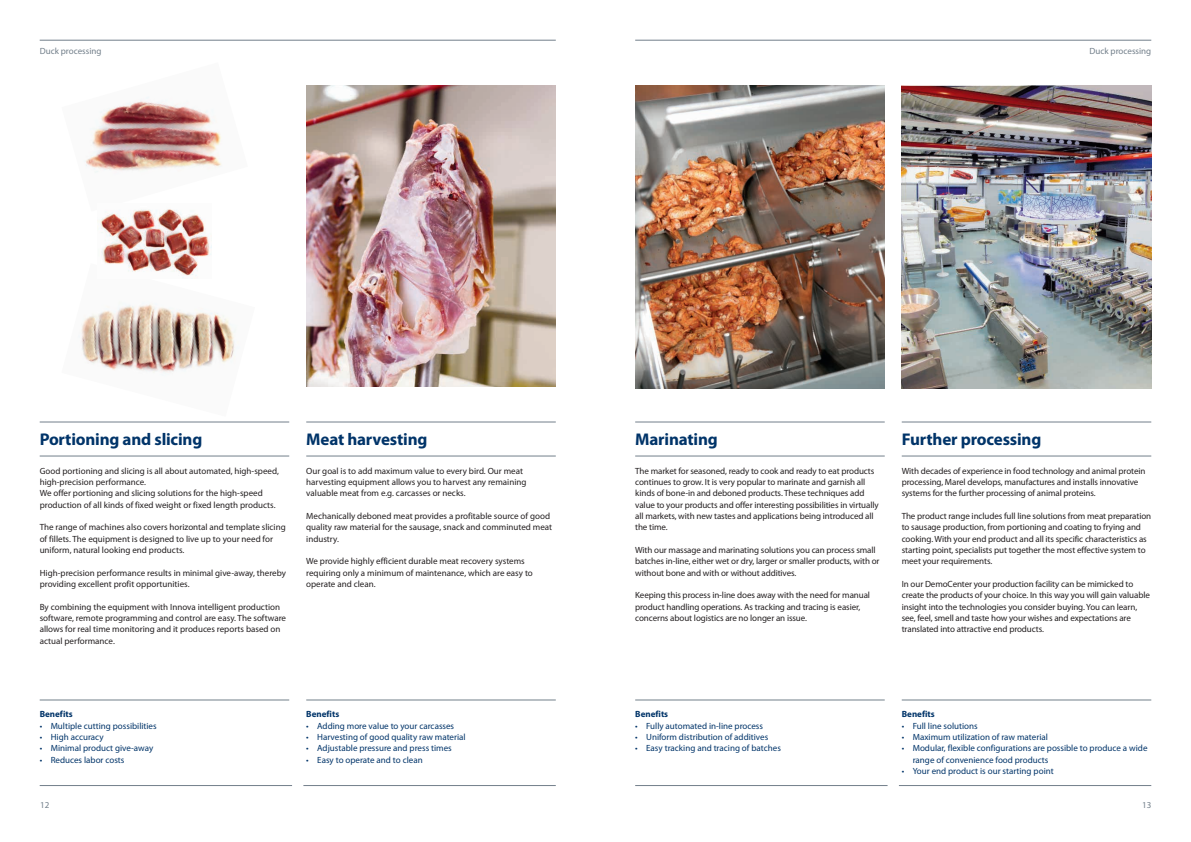
<style>
.page{position:relative;width:1191px;height:842px;background:#fff}
.page>*{position:absolute;margin:0;border:0;box-sizing:border-box;transform-origin:0 0}
.t1{font:700 17px "Myriad Pro";letter-spacing:-.01em;color:#013469}
.t2{font:9px/11.3px "Myriad Pro";letter-spacing:-.01em;color:#231f20}
.t3{font:9px/11.3px "Myriad Pro";color:#013469}
.t4{font:9px "Myriad Pro";color:#727f8a}
.t5{font:700 9px "Myriad Pro";color:#013469}
</style>
<div class="page">
<hr style="left:635px;top:40px;width:516px;height:1px;background:#727f8a">
<img style="left:635px;top:85px;width:249px;height:303px">
<img style="left:901px;top:86px;width:250px;height:302px">
<img style="left:306px;top:85px;width:249px;height:301px">
<hr style="left:306px;top:700px;width:250px;height:1px;background:#727f8a">
<hr style="left:303px;top:785px;width:253px;height:1px;background:#727f8a">
<hr style="left:306px;top:456px;width:250px;height:1px;background:#727f8a">
<hr style="left:306px;top:422px;width:250px;height:1px;background:#727f8a">
<hr style="left:40px;top:700px;width:249px;height:1px;background:#727f8a">
<hr style="left:40px;top:785px;width:252px;height:1px;background:#727f8a">
<hr style="left:40px;top:456px;width:249px;height:1px;background:#727f8a">
<hr style="left:40px;top:422px;width:249px;height:1px;background:#727f8a">
<hr style="left:901px;top:700px;width:250px;height:1px;background:#727f8a">
<hr style="left:899px;top:785px;width:252px;height:1px;background:#727f8a">
<hr style="left:901px;top:456px;width:250px;height:1px;background:#727f8a">
<hr style="left:901px;top:422px;width:250px;height:1px;background:#727f8a">
<hr style="left:635px;top:700px;width:249px;height:1px;background:#727f8a">
<hr style="left:635px;top:785px;width:252px;height:1px;background:#727f8a">
<hr style="left:635px;top:456px;width:249px;height:1px;background:#727f8a">
<hr style="left:635px;top:422px;width:249px;height:1px;background:#727f8a">
<hr style="left:40px;top:40px;width:516px;height:1px;background:#727f8a">
<img style="left:84px;top:97px;width:138px;height:76px">
<img style="left:79px;top:304px;width:156px;height:71px">
<img style="left:99px;top:209px;width:112px;height:70px">
<p class="t4" style="left:40px;top:45px;width:63px">Duck processing</p>
<p class="t4" style="left:1089px;top:45px;width:63px">Duck processing</p>
<h1 class="t1" style="left:40px;top:428px;width:164px">Portioning and slicing</h1>
<p class="t2" style="left:40px;top:465px;width:241px">Good portioning and slicing is all about automated, high-speed, high-precision performance.<br>We offer portioning and slicing solutions for the high-speed production of all kinds of fixed weight or fixed length products.</p>
<p class="t2" style="left:40px;top:521px;width:247px">The range of machines also covers horizontal and template slicing of fillets. The equipment is designed to live up to your need for uniform, natural looking end products.</p>
<p class="t2" style="left:40px;top:567px;width:248px">High-precision performance results in minimal give-away, thereby providing excellent profit opportunities.</p>
<p class="t2" style="left:40px;top:601px;width:248px">By combining the equipment with Innova intelligent production software, remote programming and control are easy. The software allows for real time monitoring and it produces reports based on actual performance.</p>
<h1 class="t1" style="left:306px;top:428px;width:123px">Meat harvesting</h1>
<p class="t2" style="left:306px;top:465px;width:222px">Our goal is to add maximum value to every bird. Our meat harvesting equipment allows you to harvest any remaining valuable meat from e.g. carcasses or necks.</p>
<p class="t2" style="left:306px;top:510px;width:247px">Mechanically deboned meat provides a profitable source of good quality raw material for the sausage, snack and comminuted meat industry.</p>
<p class="t2" style="left:306px;top:555px;width:228px">We provide highly efficient durable meat recovery systems requiring only a minimum of maintenance, which are easy to operate and clean.</p>
<p class="t5" style="left:40px;top:708px;width:35px">Benefits</p>
<p class="t3" style="left:40px;top:720px;width:118px">• Multiple cutting possibilities</p>
<p class="t3" style="left:40px;top:731px;width:65px">• High accuracy</p>
<p class="t3" style="left:40px;top:742px;width:115px">• Minimal product give-away</p>
<p class="t3" style="left:40px;top:754px;width:86px">• Reduces labor costs</p>
<p class="t5" style="left:306px;top:708px;width:35px">Benefits</p>
<p class="t3" style="left:306px;top:720px;width:149px">• Adding more value to your carcasses</p>
<p class="t3" style="left:306px;top:731px;width:161px">• Harvesting of good quality raw material</p>
<p class="t3" style="left:306px;top:742px;width:147px">• Adjustable pressure and press times</p>
<p class="t3" style="left:306px;top:754px;width:118px">• Easy to operate and to clean</p>
<h1 class="t1" style="left:635px;top:428px;width:84px">Marinating</h1>
<p class="t2" style="left:635px;top:465px;width:245px">The market for seasoned, ready to cook and ready to eat products continues to grow. It is very popular to marinate and garnish all kinds of bone-in and deboned products. These techniques add value to your products and offer interesting possibilities in virtually all markets, with new tastes and applications being introduced all the time.</p>
<p class="t2" style="left:635px;top:544px;width:246px">With our massage and marinating solutions you can process small batches in-line, either wet or dry, larger or smaller products, with or without bone and with or without additives.</p>
<p class="t2" style="left:635px;top:589px;width:236px">Keeping this process in-line does away with the need for manual product handling operations. As tracking and tracing is easier, concerns about logistics are no longer an issue.</p>
<h1 class="t1" style="left:901px;top:428px;width:141px">Further processing</h1>
<p class="t2" style="left:901px;top:465px;width:245px">With decades of experience in food technology and animal protein processing, Marel develops, manufactures and installs innovative systems for the further processing of animal proteins.</p>
<p class="t2" style="left:901px;top:510px;width:251px">The product range includes full line solutions from meat preparation to sausage production, from portioning and coating to frying and cooking. With your end product and all its specific characteristics as starting point, specialists put together the most effective system to meet your requirements.</p>
<p class="t2" style="left:901px;top:578px;width:250px">In our DemoCenter your production facility can be mimicked to create the products of your choice. In this way you will gain valuable insight into the technologies you consider buying. You can learn, see, feel, smell and taste how your wishes and expectations are translated into attractive end products.</p>
<p class="t5" style="left:635px;top:708px;width:35px">Benefits</p>
<p class="t3" style="left:635px;top:720px;width:129px">• Fully automated in-line process</p>
<p class="t3" style="left:635px;top:731px;width:135px">• Uniform distribution of additives</p>
<p class="t3" style="left:635px;top:742px;width:147px">• Easy tracking and tracing of batches</p>
<p class="t5" style="left:901px;top:708px;width:35px">Benefits</p>
<p class="t3" style="left:901px;top:720px;width:77px">• Full line solutions</p>
<p class="t3" style="left:901px;top:731px;width:148px">• Maximum utilization of raw material</p>
<p class="t3" style="left:912px;top:742px;width:236px;text-indent:-11px">• Modular, flexible configurations are possible to produce a wide range of convenience food products</p>
<p class="t3" style="left:901px;top:765px;width:153px">• Your end product is our starting point</p>
<p class="t4" style="left:40px;top:799px;width:11px">12</p>
<p class="t4" style="left:1142px;top:799px;width:11px">13</p>
</div>
